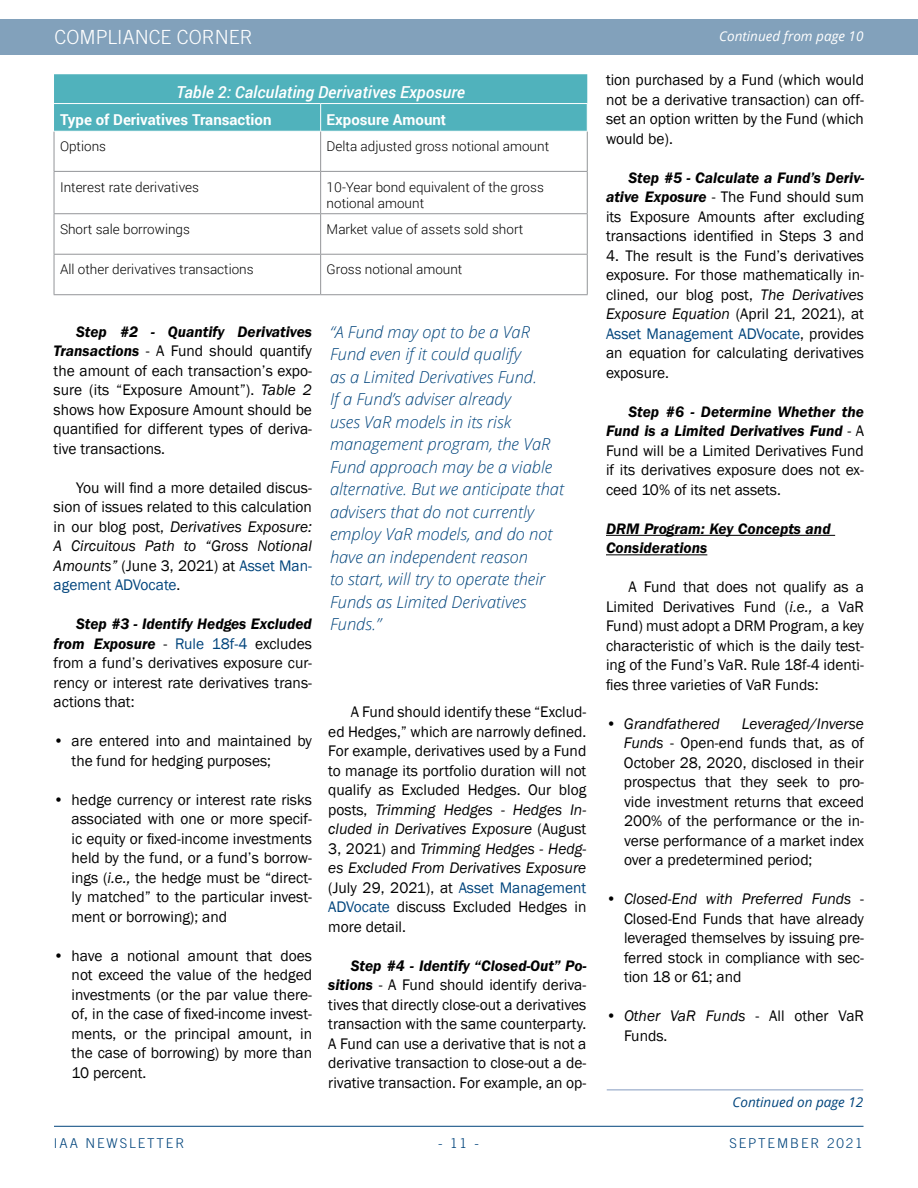
<style>
.page{position:relative;width:918px;height:1188px;background:#fff}
.page>*{position:absolute;margin:0;border:0;box-sizing:border-box;transform-origin:0 0}
.t1{font:300 19.5px "Trade Gothic";color:#fff}
.t2{font:italic 300 16.5px/22.5px "Open Sans";color:#00447c}
.t3{font:italic 500 16.5px "Roboto";color:#fff}
.t4{font:15.75px/19.5px "Franklin Gothic";color:#000;text-align:justify}
.t5{font:italic 600 15.75px/19.5px "Franklin Gothic";color:#000}
.t6{font:italic 15.75px "Franklin Gothic";color:#000}
.t7{font:700 15px "Roboto";color:#fff}
.t8{font:300 13.5px/16.2px "Roboto";color:#000}
.t9{font:300 13.5px "Trade Gothic";letter-spacing:.14em;color:#00447c}
.t10{font:italic 13.5px "Open Sans";color:#fff}
.t11{font:italic 13.5px "Open Sans";color:#00447c}
.s1{font-weight:600;font-style:italic}
.s2{font-style:italic}
.s3{color:#00447c}
.s4{font-style:normal}
</style>
<div class="page">
<hr style="left:54px;top:1126px;width:810px;height:1px;background:#00447c">
<div style="left:0;top:20px;width:918px;height:35px;background:#82a1bb"></div>
<hr style="left:607px;top:1090px;width:256px;height:1px;background:#839ac0">
<hr style="left:606px;top:535px;width:229px;height:1px;background:#000">
<hr style="left:606px;top:554px;width:101px;height:1px;background:#000">
<div style="left:54px;top:74px;width:534px;height:57px;background:#50b2bc"></div>
<hr style="left:54px;top:132px;width:1px;height:39px;background:#939598">
<hr style="left:320px;top:132px;width:1px;height:39px;background:#939598">
<hr style="left:587px;top:132px;width:1px;height:39px;background:#939598">
<hr style="left:54px;top:172px;width:1px;height:41px;background:#939598">
<hr style="left:320px;top:172px;width:1px;height:41px;background:#939598">
<hr style="left:587px;top:172px;width:1px;height:41px;background:#939598">
<hr style="left:54px;top:214px;width:1px;height:40px;background:#939598">
<hr style="left:320px;top:214px;width:1px;height:40px;background:#939598">
<hr style="left:587px;top:214px;width:1px;height:40px;background:#939598">
<hr style="left:54px;top:255px;width:1px;height:39px;background:#939598">
<hr style="left:320px;top:255px;width:1px;height:39px;background:#939598">
<hr style="left:587px;top:255px;width:1px;height:39px;background:#939598">
<hr style="left:54px;top:294px;width:267px;height:1px;background:#939598">
<hr style="left:321px;top:294px;width:267px;height:1px;background:#939598">
<hr style="left:54px;top:171px;width:267px;height:1px;background:#939598">
<hr style="left:321px;top:171px;width:267px;height:1px;background:#939598">
<hr style="left:54px;top:213px;width:267px;height:1px;background:#939598">
<hr style="left:321px;top:213px;width:267px;height:1px;background:#939598">
<hr style="left:54px;top:254px;width:267px;height:1px;background:#939598">
<hr style="left:321px;top:254px;width:267px;height:1px;background:#939598">
<hr style="left:54px;top:103px;width:267px;height:1px;background:#fff">
<hr style="left:321px;top:103px;width:267px;height:1px;background:#fff">
<p class="t1" style="left:55px;top:26px;width:200px">COMPLIANCE CORNER</p>
<p class="t10" style="left:719px;top:27px;width:146px">Continued from page 10</p>
<p class="t3" style="left:176px;top:80px;width:290px">Table 2: Calculating Derivatives Exposure</p>
<p class="t7" style="left:60px;top:109px;width:213px">Type of Derivatives Transaction</p>
<p class="t7" style="left:327px;top:109px;width:121px">Exposure Amount</p>
<p class="t8" style="left:60px;top:138px;width:48px">Options</p>
<p class="t8" style="left:327px;top:138px;width:224px">Delta adjusted gross notional amount</p>
<p class="t8" style="left:60px;top:178px;width:141px">Interest rate derivatives</p>
<p class="t8" style="left:327px;top:178px;width:219px">10-Year bond equivalent of the gross notional amount</p>
<p class="t8" style="left:60px;top:221px;width:131px">Short sale borrowings</p>
<p class="t8" style="left:327px;top:221px;width:198px">Market value of assets sold short</p>
<p class="t8" style="left:60px;top:261px;width:195px">All other derivatives transactions</p>
<p class="t8" style="left:327px;top:261px;width:137px">Gross notional amount</p>
<p class="t4" style="left:54px;top:322px;width:260px;text-indent:22px"><span class="s1">Step #2 - Quantify Derivatives Transactions</span> - A Fund should quantify the amount of each transaction’s expo&shy;sure (its “Exposure Amount”). <span class="s2">Table 2 </span>shows how Exposure Amount should be quantified for different types of deriva&shy;tive transactions.</p>
<p class="t4" style="left:54px;top:478px;width:260px;text-indent:22px">You will find a more detailed discus&shy;sion of issues related to this calculation in our blog post, <span class="s2">Derivatives Exposure:<br>A Circuitous Path to “Gross Notional Amounts”</span> (June 3, 2021) at <span class="s3">Asset Man&shy;agement ADVocate</span>.</p>
<p class="t4" style="left:54px;top:615px;width:260px;text-indent:22px"><span class="s1">Step #3 - Identify Hedges Excluded from Exposure</span> - <span class="s3">Rule 18f-4</span> excludes from a fund’s derivatives exposure cur&shy;rency or interest rate derivatives trans&shy;actions that:</p>
<p class="t4" style="left:72px;top:732px;width:242px;text-indent:-18px">• are entered into and maintained by the fund for hedging purposes;</p>
<p class="t4" style="left:72px;top:790px;width:242px;text-indent:-18px">• hedge currency or interest rate risks associated with one or more specif&shy;ic equity or fixed-income investments held by the fund, or a fund’s borrow&shy;ings (<span class="s2">i.e.,</span> the hedge must be “direct&shy;ly matched” to the particular invest&shy;ment or borrowing); and</p>
<p class="t4" style="left:72px;top:946px;width:242px;text-indent:-18px">• have a notional amount that does not exceed the value of the hedged investments (or the par value there&shy;of, in the case of fixed-income invest&shy;ments, or the principal amount, in the case of borrowing) by more than 10 percent.</p>
<p class="t2" style="left:330px;top:320px;width:236px">“A Fund may opt to be a VaR<br>Fund even if it could qualify<br>as a Limited Derivatives Fund.<br>If a Fund’s adviser already<br>uses VaR models in its risk management program, the VaR<br>Fund approach may be a viable alternative. But we anticipate that advisers that do not currently employ VaR models, and do not have an independent reason<br>to start, will try to operate their<br>Funds as Limited Derivatives<br>Funds.”</p>
<p class="t4" style="left:328px;top:703px;width:260px;text-indent:22px">A Fund should identify these “Exclud&shy;ed Hedges,” which are narrowly defined.<br>For example, derivatives used by a Fund to manage its portfolio duration will not qualify as Excluded Hedges. Our blog posts, <span class="s2">Trimming Hedges - Hedges In&shy;cluded in Derivatives Exposure</span> (August 3, 2021) and <span class="s2">Trimming Hedges - Hedg&shy;es Excluded From Derivatives Exposure </span>(July 29, 2021), at <span class="s3">Asset Management ADVocate</span> discuss Excluded Hedges in more detail.</p>
<p class="t4" style="left:328px;top:956px;width:260px;text-indent:22px"><span class="s1">Step #4 - Identify “Closed-Out” Po&shy;sitions</span> - A Fund should identify deriva&shy;tives that directly close-out a derivatives transaction with the same counterparty.<br>A Fund can use a derivative that is not a derivative transaction to close-out a de&shy;rivative transaction. For example, an op-</p>
<p class="t4" style="left:606px;top:71px;width:260px">tion purchased by a Fund (which would not be a derivative transaction) can off&shy;set an option written by the Fund (which would be).</p>
<p class="t4" style="left:606px;top:168px;width:260px;text-indent:22px"><span class="s1">Step #5 - Calculate a Fund’s Deriv&shy;ative Exposure</span> - The Fund should sum its Exposure Amounts after excluding transactions identified in Steps 3 and</p>
<p class="t4" style="left:606px;top:246px;width:260px">4. The result is the Fund’s derivatives exposure. For those mathematically in&shy;clined, our blog post, <span class="s2">The Derivatives Exposure Equation</span> (April 21, 2021), at <span class="s3">Asset Management ADVocate</span>, provides an equation for calculating derivatives exposure.</p>
<p class="t4" style="left:606px;top:402px;width:260px;text-indent:22px"><span class="s1">Step #6 - Determine Whether the Fund is a Limited Derivatives Fund</span> - A Fund will be a Limited Derivatives Fund if its derivatives exposure does not ex&shy;ceed 10% of its net assets.</p>
<p class="t5" style="left:606px;top:519px;width:226px">DRM Program: Key Concepts and<br>Considerations</p>
<p class="t4" style="left:606px;top:578px;width:260px;text-indent:22px">A Fund that does not qualify as a Limited Derivatives Fund (<span class="s2">i.e.,</span> a VaR Fund) must adopt a DRM Program, a key characteristic of which is the daily test&shy;ing of the Fund’s VaR. Rule 18f-4 identi&shy;fies three varieties of VaR Funds:</p>
<p class="t6" style="left:606px;top:714px;width:115px"><span class="s4">•</span> Grandfathered</p>
<p class="t4" style="left:624px;top:714px;width:242px;text-indent:118px"><span class="s2">Leveraged/Inverse Funds</span> - Open-end funds that, as of October 28, 2020, disclosed in their prospectus that they seek to pro&shy;vide investment returns that exceed 200% of the performance or the in&shy;verse performance of a market index over a predetermined period;</p>
<p class="t4" style="left:624px;top:890px;width:242px;text-indent:-18px">• <span class="s2">Closed-End with Preferred Funds</span> - Closed-End Funds that have already leveraged themselves by issuing pre&shy;ferred stock in compliance with sec&shy;tion 18 or 61; and</p>
<p class="t4" style="left:624px;top:1007px;width:241px;text-indent:-18px">• <span class="s2">Other VaR Funds</span> - All other VaR<br>Funds.</p>
<p class="t11" style="left:733px;top:1093px;width:132px">Continued on page 12</p>
<p class="t9" style="left:54px;top:1135px;width:132px">IAA NEWSLETTER</p>
<p class="t9" style="left:438px;top:1135px;width:42px">- 11 -</p>
<p class="t9" style="left:729px;top:1135px;width:135px">SEPTEMBER 2021</p>
</div>
